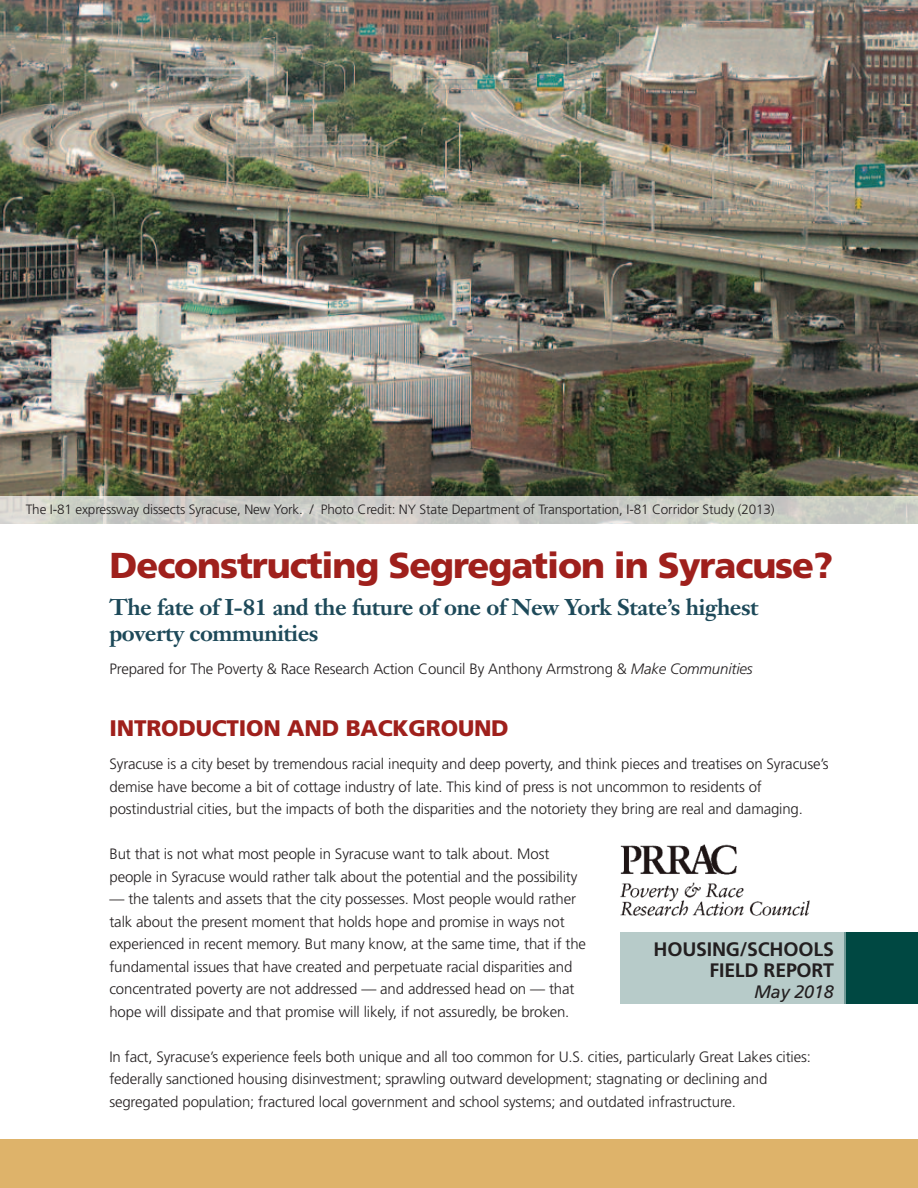
<style>
.page{position:relative;width:918px;height:1188px;background:#fff}
.page>*{position:absolute;margin:0;border:0;box-sizing:border-box;transform-origin:0 0}
.t1{font:900 36px "Frutiger";letter-spacing:-.03em;color:#9f201c}
.t2{font:700 22.5px/25.5px "Janson Text";letter-spacing:-.02em;color:#1d4959}
.t3{font:900 22.5px "Frutiger";letter-spacing:-.01em;color:#9f201c}
.t4{font:700 19.5px/21px "Frutiger";letter-spacing:-.01em;color:#231f20;text-align:right}
.t5{font:italic 18px "Frutiger";letter-spacing:-.01em;color:#231f20}
.t6{font:300 15px/22.5px "Frutiger";letter-spacing:-.01em;color:#231f20}
.t7{font:300 13.5px "Frutiger";letter-spacing:-.01em;color:#231f20}
.s1{font-style:italic}
</style>
<div class="page">
<img style="left:0;top:0;width:918px;height:496px">
<div style="left:0;top:1139px;width:918px;height:49px;background:#deb36a"></div>
<div style="left:620px;top:933px;width:298px;height:71px;background:#004842"></div>
<div style="left:607px;top:829px;width:238px;height:176px;background:#fff;opacity:.44"></div>
<img style="left:617px;top:842px;width:200px;height:78px">
<div style="left:0;top:496px;width:918px;height:44px;background:#fff;opacity:.73"></div>
<p class="t7" style="left:26px;top:504px;width:750px">The I-81 expressway dissects Syracuse, New York. / Photo Credit: NY State Department of Transportation, I-81 Corridor Study (2013)</p>
<h1 class="t1" style="left:110px;top:551px;width:725px">Deconstructing Segregation in Syracuse?</h1>
<h2 class="t2" style="left:110px;top:597px;width:651px">The fate of I-81 and the future of one of New York State’s highest poverty communities</h2>
<p class="t6" style="left:110px;top:658px;width:645px">Prepared for The Poverty &amp; Race Research Action Council By Anthony Armstrong &amp; <span class="s1">Make Communities</span></p>
<h2 class="t3" style="left:110px;top:719px;width:401px">INTRODUCTION AND BACKGROUND</h2>
<p class="t6" style="left:110px;top:754px;width:721px">Syracuse is a city beset by tremendous racial inequity and deep poverty, and think pieces and treatises on Syracuse’s demise have become a bit of cottage industry of late. This kind of press is not uncommon to residents of postindustrial cities, but the impacts of both the disparities and the notoriety they bring are real and damaging.</p>
<p class="t6" style="left:109px;top:844px;width:469px">But that is not what most people in Syracuse want to talk about. Most people in Syracuse would rather talk about the potential and the possibility</p>
<p class="t6" style="left:109px;top:889px;width:478px">— the talents and assets that the city possesses. Most people would rather talk about the present moment that holds hope and promise in ways not experienced in recent memory. But many know, at the same time, that if the fundamental issues that have created and perpetuate racial disparities and concentrated poverty are not addressed — and addressed head on — that hope will dissipate and that promise will likely, if not assuredly, be broken.</p>
<p class="t6" style="left:109px;top:1046px;width:703px">In fact, Syracuse’s experience feels both unique and all too common for U.S. cities, particularly Great Lakes cities: federally sanctioned housing disinvestment; sprawling outward development; stagnating or declining and segregated population; fractured local government and school systems; and outdated infrastructure.</p>
<h3 class="t4" style="left:653px;top:940px;width:182px">HOUSING/SCHOOLS<br>FIELD REPORT</h3>
<p class="t5" style="left:754px;top:984px;width:81px">May 2018</p>
</div>
